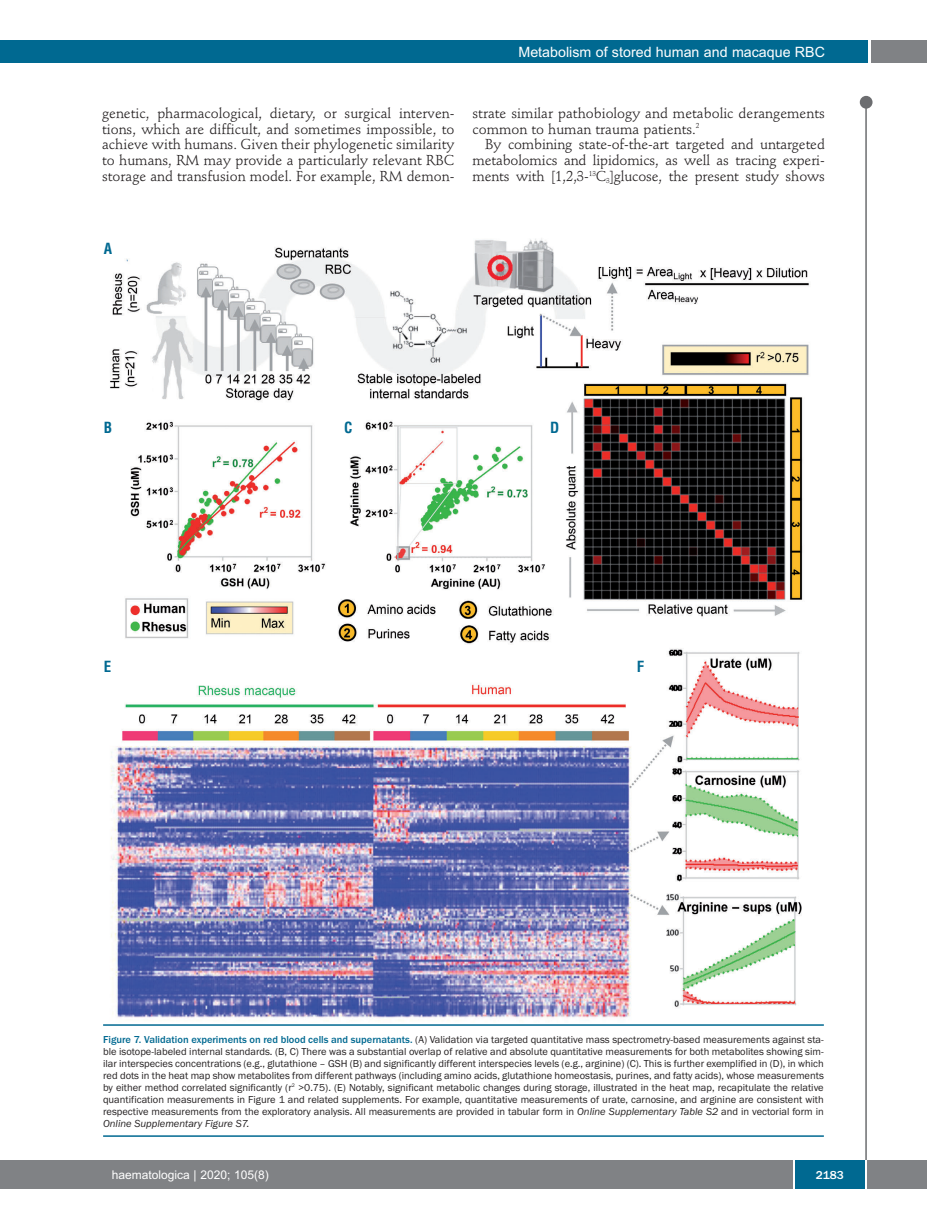
<style>
.page{position:relative;width:927px;height:1225px;background:#fff}
.page>*{position:absolute;margin:0;border:0;box-sizing:border-box;transform-origin:0 0}
.t1{font:700 condensed 15px "Helvetica";color:#006991}
.t2{font:14.25px/15.9px "Stempel Schneidler";color:#231f20;text-align:justify}
.t3{font:14.25px "Arial";color:#fff}
.t4{font:12px "Arial";color:#fff}
.t5{font:500 12px "Franklin Gothic";color:#fff}
.t6{font:10.5px/12px "Franklin Gothic";color:#231f20;text-align:justify}
.s1{font-weight:500;color:#006991}
.s2{font-style:italic}
</style>
<div class="page">
<div style="left:860px;top:96px;width:12px;height:13px;background:#6c6d70;border-radius:50%"></div>
<hr style="left:865px;top:98px;width:2px;height:1062px;background:#6c6d70">
<div style="left:871px;top:40px;width:56px;height:22px;background:#808285"></div>
<div style="left:18px;top:40px;width:849px;height:22px;background:#006991"></div>
<div style="left:17px;top:1160px;width:910px;height:28px;background:#808285"></div>
<div style="left:795px;top:1160px;width:70px;height:28px;background:#006991"></div>
<hr style="left:793px;top:1160px;width:2px;height:28px;background:#fff">
<hr style="left:865px;top:1160px;width:2px;height:28px;background:#fff">
<div style="left:0;top:40px;width:19px;height:22px;background:#006991"></div>
<div style="left:0;top:1160px;width:18px;height:28px;background:#808285"></div>
<img style="left:110px;top:238px;width:700px;height:783px">
<hr style="left:103px;top:1024px;width:721px;height:1px;background:#006991">
<hr style="left:103px;top:1135px;width:721px;height:1px;background:#006991">
<h2 class="t3" style="left:518px;top:44px;width:308px">Metabolism of stored human and macaque RBC</h2>
<p class="t2" style="left:102px;top:106px;width:354px">genetic, pharmacological, dietary, or surgical interven&shy;tions, which are difficult, and sometimes impossible, to achieve with humans. Given their phylogenetic similarity to humans, RM may provide a particularly relevant RBC storage and transfusion model. For example, RM demon-</p>
<h2 class="t2" style="left:472px;top:106px;width:354px">strate similar pathobiology and metabolic derangements common to human trauma patients.<sup>2</sup></h2>
<h2 class="t2" style="left:472px;top:138px;width:354px;text-indent:13px">By combining state-of-the-art targeted and untargeted metabolomics and lipidomics, as well as tracing experi&shy;ments with [1,2,3-<sup>13</sup>C<sub>3</sub>]glucose, the present study shows</h2>
<h1 class="t1" style="left:104px;top:240px;width:10px">A</h1>
<h1 class="t1" style="left:104px;top:419px;width:10px">B</h1>
<h1 class="t1" style="left:344px;top:419px;width:10px">C</h1>
<h1 class="t1" style="left:550px;top:419px;width:11px">D</h1>
<h1 class="t1" style="left:104px;top:657px;width:9px">E</h1>
<h1 class="t1" style="left:637px;top:657px;width:9px">F</h1>
<p class="t6" style="left:103px;top:1033px;width:722px"><span class="s1">Figure 7. Validation experiments on red blood cells and supernatants.</span> (A) Validation via targeted quantitative mass spectrometry-based measurements against sta&shy;ble isotope-labeled internal standards. (B, C) There was a substantial overlap of relative and absolute quantitative measurements for both metabolites showing sim&shy;ilar interspecies concentrations (e.g., glutathione – GSH (B) and significantly different interspecies levels (e.g., arginine) (C). This is further exemplified in (D), in which red dots in the heat map show metabolites from different pathways (including amino acids, glutathione homeostasis, purines, and fatty acids), whose measurements by either method correlated significantly (r<sup>2</sup> &gt;0.75). (E) Notably, significant metabolic changes during storage, illustrated in the heat map, recapitulate the relative quantification measurements in Figure 1 and related supplements. For example, quantitative measurements of urate, carnosine, and arginine are consistent with respective measurements from the exploratory analysis. All measurements are provided in tabular form in <span class="s2">Online Supplementary Table S2</span> and in vectorial form in <span class="s2">Online Supplementary Figure S7.</span></p>
<p class="t4" style="left:112px;top:1167px;width:158px">haematologica | 2020; 105(8)</p>
<p class="t5" style="left:816px;top:1167px;width:30px">2183</p>
</div>
